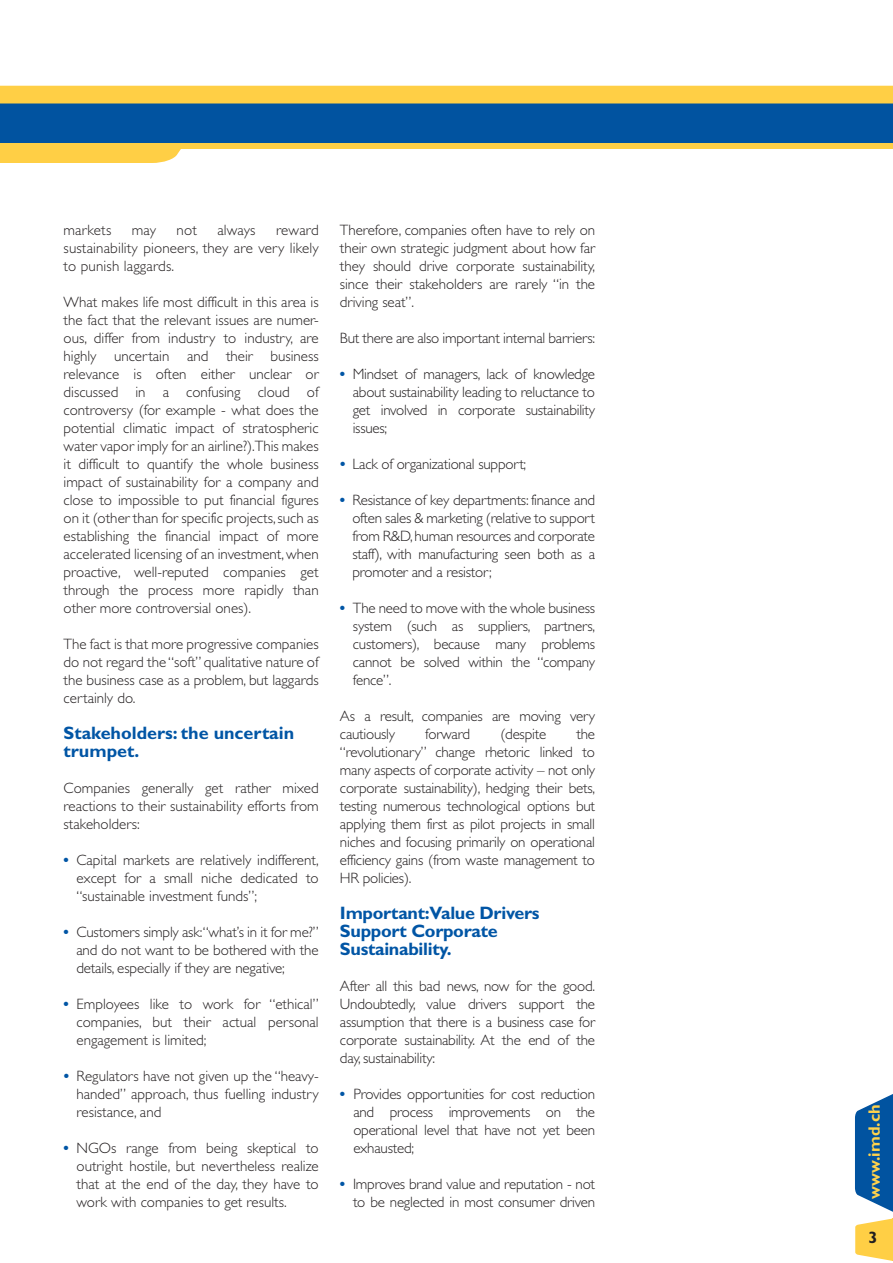
<style>
.page{position:relative;width:893px;height:1263px;background:#fff}
.page>*{position:absolute;margin:0;border:0;box-sizing:border-box;transform-origin:0 0}
.t1{font:700 18px/18px "Gill Sans";letter-spacing:-.015em;color:#0155a5}
.t2{font:700 16.5px "Gill Sans";color:#fed24c}
.t3{font:700 16.5px "Gill Sans";color:#231f20}
.t4{font:300 15px/18px "Gill Sans";letter-spacing:-.01em;color:#231f20;text-align:justify}
.t5{font:300 15px "Gill Sans";letter-spacing:.01em;color:#231f20}
.s1{font-weight:700;color:#0155a5}
</style>
<div class="page">
<div style="left:0;top:142px;width:893px;height:7px;background:#ffcf45"></div>
<div style="left:0;top:103px;width:893px;height:40px;background:#0153a0"></div>
<div style="left:0;top:86px;width:893px;height:17px;background:#ffcf45"></div>
<div style="left:0;top:149px;width:181px;height:14px;background:#ffcf45"></div>
<svg style="left:855px;top:1218px;width:37px;height:43px"></svg>
<hr style="left:892px;top:1218px;width:1px;height:43px;background:#ffcf45">
<svg style="left:855px;top:1094px;width:38px;height:118px"></svg>
<p class="t4" style="left:64px;top:222px;width:257px;text-indent:213px">reward sustainability pioneers, they are very likely to punish laggards.</p>
<p class="t4" style="left:64px;top:294px;width:257px">What makes life most difficult in this area is the fact that the relevant issues are numer&shy;ous, differ from industry to industry, are highly uncertain and their business relevance is often either unclear or discussed in a confusing cloud of controversy (for example - what does the potential climatic impact of stratospheric water vapor imply for an airline?).This makes it difficult to quantify the whole business impact of sustainability for a company and close to impossible to put financial figures on it (other than for specific projects,such as establishing the financial impact of more accelerated licensing of an investment, when proactive, well-reputed companies get through the process more rapidly than other more controversial ones).</p>
<p class="t4" style="left:64px;top:636px;width:257px">The fact is that more progressive companies do not regard the “soft” qualitative nature of the business case as a problem, but laggards certainly do.</p>
<p class="t1" style="left:64px;top:726px;width:232px">Stakeholders: the uncertain trumpet.</p>
<p class="t4" style="left:64px;top:780px;width:257px">Companies generally get rather mixed reactions to their sustainability efforts from stakeholders:</p>
<p class="t4" style="left:76px;top:852px;width:244px;text-indent:-13px"><span class="s1">•</span> Capital markets are relatively indifferent, except for a small niche dedicated to “sustainable investment funds”;</p>
<p class="t4" style="left:76px;top:924px;width:244px;text-indent:-13px"><span class="s1">•</span> Customers simply ask:“what’s in it for me?” and do not want to be bothered with the details, especially if they are negative;</p>
<p class="t4" style="left:77px;top:996px;width:244px;text-indent:-13px"><span class="s1">•</span> Employees like to work for “ethical” companies, but their actual personal engagement is limited;</p>
<p class="t4" style="left:77px;top:1068px;width:244px;text-indent:-13px"><span class="s1">•</span> Regulators have not given up the “heavy&shy;handed” approach, thus fuelling industry resistance, and</p>
<p class="t4" style="left:77px;top:1140px;width:244px;text-indent:-13px"><span class="s1">•</span> NGOs range from being skeptical to outright hostile, but nevertheless realize that at the end of the day, they have to work with companies to get results.</p>
<p class="t5" style="left:64px;top:224px;width:49px">markets</p>
<p class="t4" style="left:132px;top:222px;width:26px">may</p>
<p class="t4" style="left:177px;top:222px;width:22px">not</p>
<p class="t4" style="left:217px;top:222px;width:40px">always</p>
<p class="t4" style="left:340px;top:222px;width:257px">Therefore, companies often have to rely on their own strategic judgment about how far they should drive corporate sustainability, since their stakeholders are rarely “in the driving seat”.</p>
<p class="t4" style="left:340px;top:330px;width:257px">But there are also important internal barriers:</p>
<p class="t4" style="left:353px;top:366px;width:244px;text-indent:-13px"><span class="s1">•</span> Mindset of managers, lack of knowledge about sustainability leading to reluctance to get involved in corporate sustainability issues;</p>
<p class="t4" style="left:340px;top:456px;width:188px"><span class="s1">•</span> Lack of organizational support;</p>
<p class="t4" style="left:352px;top:492px;width:244px;text-indent:-12px"><span class="s1">•</span> Resistance of key departments: finance and often sales &amp; marketing (relative to support from R&amp;D,human resources and corporate staff), with manufacturing seen both as a promoter and a resistor;</p>
<p class="t4" style="left:353px;top:600px;width:244px;text-indent:-13px"><span class="s1">•</span> The need to move with the whole business system (such as suppliers, partners, customers), because many problems cannot be solved within the “company fence”.</p>
<p class="t4" style="left:340px;top:708px;width:257px">As a result, companies are moving very cautiously</p>
<p class="t4" style="left:425px;top:726px;width:46px">forward</p>
<p class="t4" style="left:500px;top:726px;width:47px">(despite</p>
<p class="t4" style="left:340px;top:726px;width:257px;text-indent:236px">the “revolutionary” change rhetoric linked to many aspects of corporate activity – not only corporate sustainability), hedging their bets, testing numerous technological options but applying them first as pilot projects in small niches and focusing primarily on operational efficiency gains (from waste management to HR policies).</p>
<p class="t1" style="left:340px;top:906px;width:201px">Important:Value Drivers<br>Support Corporate<br>Sustainability.</p>
<p class="t4" style="left:340px;top:978px;width:257px">After all this bad news, now for the good.<br>Undoubtedly, value drivers support the assumption that there is a business case for corporate sustainability. At the end of the day, sustainability:</p>
<p class="t4" style="left:353px;top:1086px;width:243px;text-indent:-13px"><span class="s1">•</span> Provides opportunities for cost reduction and process improvements on the operational level that have not yet been exhausted;</p>
<p class="t4" style="left:340px;top:1176px;width:257px;text-align:right"><span class="s1">•</span> Improves brand value and reputation - not to be neglected in most consumer driven</p>
<p class="t2" style="left:868px;top:1199px;width:96px;rotate:-90deg">www.imd.ch</p>
<p class="t3" style="left:868px;top:1232px;width:11px">3</p>
</div>
